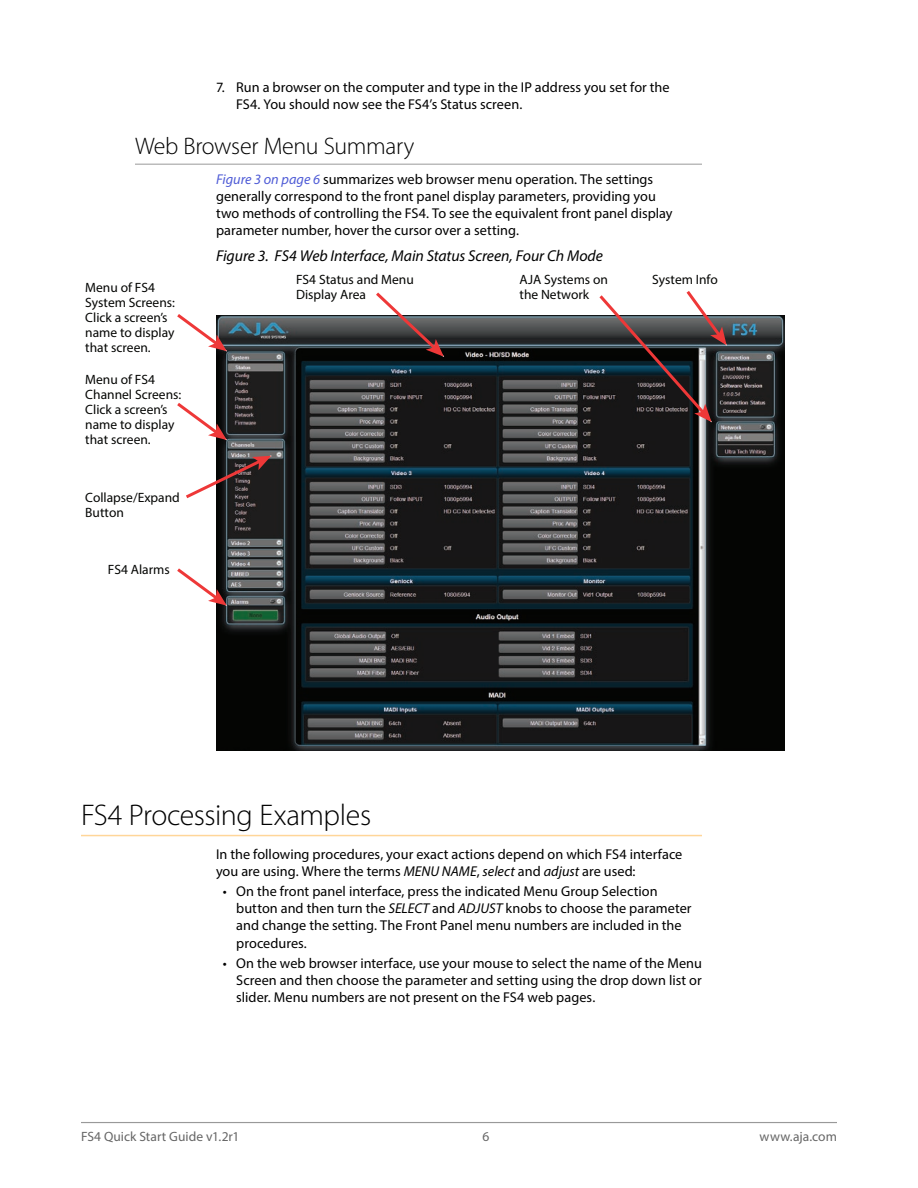
<style>
.page{position:relative;width:918px;height:1188px;background:#fff}
.page>*{position:absolute;margin:0;border:0;box-sizing:border-box;transform-origin:0 0}
._1Head{font:300 30px "Myriad Pro";letter-spacing:-.015em;color:#000}
._2Head{font:300 24px "Myriad Pro";letter-spacing:-.015em;color:#000}
.t1{font:italic 15.75px "Myriad Pro";letter-spacing:-.005em;color:#000}
.Body{font:14.25px/17.1px "Myriad Pro";letter-spacing:.005em;color:#000}
.t2{font:13.5px/15px "Myriad Pro";color:#040503}
.t3{font:13.5px "Myriad Pro";color:#666}
.s1{font-style:italic;color:#4f5cd6}
.s2{font-style:italic}
</style>
<div class="page">
<hr style="left:81px;top:1122px;width:756px;height:1px;background:#999">
<hr style="left:135px;top:164px;width:567px;height:1px;background:#999">
<hr style="left:81px;top:835px;width:621px;height:1px;background:#ffd699">
<img style="left:217px;top:315px;width:567px;height:436px">
<svg style="left:323px;top:470px;width:72px;height:43px;background:#40464a"></svg>
<svg style="left:177px;top:314px;width:50px;height:37px"></svg>
<svg style="left:177px;top:400px;width:50px;height:40px"></svg>
<svg style="left:186px;top:456px;width:85px;height:45px"></svg>
<svg style="left:177px;top:565px;width:50px;height:41px"></svg>
<svg style="left:373px;top:292px;width:71px;height:65px"></svg>
<svg style="left:596px;top:291px;width:131px;height:131px"></svg>
<p class="Body" style="left:236px;top:78px;width:435px;text-indent:-20px">7. Run a browser on the computer and type in the IP address you set for the<br>FS4. You should now see the FS4’s Status screen.</p>
<p class="_2Head" style="left:135px;top:133px;width:281px">Web Browser Menu Summary</p>
<p class="Body" style="left:216px;top:170px;width:458px"><span class="s1">Figure 3 on page 6</span> summarizes web browser menu operation. The settings generally correspond to the front panel display parameters, providing you two methods of controlling the FS4. To see the equivalent front panel display parameter number, hover the cursor over a setting.</p>
<p class="t1" style="left:216px;top:246px;width:389px">Figure 3. FS4 Web Interface, Main Status Screen, Four Ch Mode</p>
<p class="t2" style="left:85px;top:280px;width:91px">Menu of FS4<br>System Screens:<br>Click a screen’s name to display that screen.</p>
<p class="t2" style="left:85px;top:371px;width:98px">Menu of FS4<br>Channel Screens:<br>Click a screen’s name to display that screen.</p>
<p class="t2" style="left:296px;top:272px;width:119px">FS4 Status and Menu<br>Display Area</p>
<p class="t2" style="left:520px;top:272px;width:90px">AJA Systems on the Network</p>
<p class="t2" style="left:652px;top:272px;width:67px">System Info</p>
<p class="t2" style="left:85px;top:490px;width:96px">Collapse/Expand<br>Button</p>
<p class="t2" style="left:108px;top:562px;width:63px">FS4 Alarms</p>
<p class="_1Head" style="left:81px;top:798px;width:292px">FS4 Processing Examples</p>
<p class="Body" style="left:216px;top:845px;width:468px">In the following procedures, your exact actions depend on which FS4 interface you are using. Where the terms <span class="s2">MENU NAME</span>, <span class="s2">select</span> and <span class="s2">adjust</span> are used:</p>
<p class="Body" style="left:236px;top:883px;width:457px;text-indent:-14px">• On the front panel interface, press the indicated Menu Group Selection button and then turn the <span class="s2">SELECT</span> and <span class="s2">ADJUST</span> knobs to choose the parameter and change the setting. The Front Panel menu numbers are included in the procedures.</p>
<p class="Body" style="left:236px;top:954px;width:467px;text-align:justify;text-indent:-14px">• On the web browser interface, use your mouse to select the name of the Menu Screen and then choose the parameter and setting using the drop down list or slider. Menu numbers are not present on the FS4 web pages.</p>
<p class="t3" style="left:81px;top:1128px;width:160px">FS4 Quick Start Guide v1.2r1</p>
<p class="t3" style="left:483px;top:1128px;width:8px">6</p>
<p class="t3" style="left:760px;top:1128px;width:79px">www.aja.com</p>
</div>
